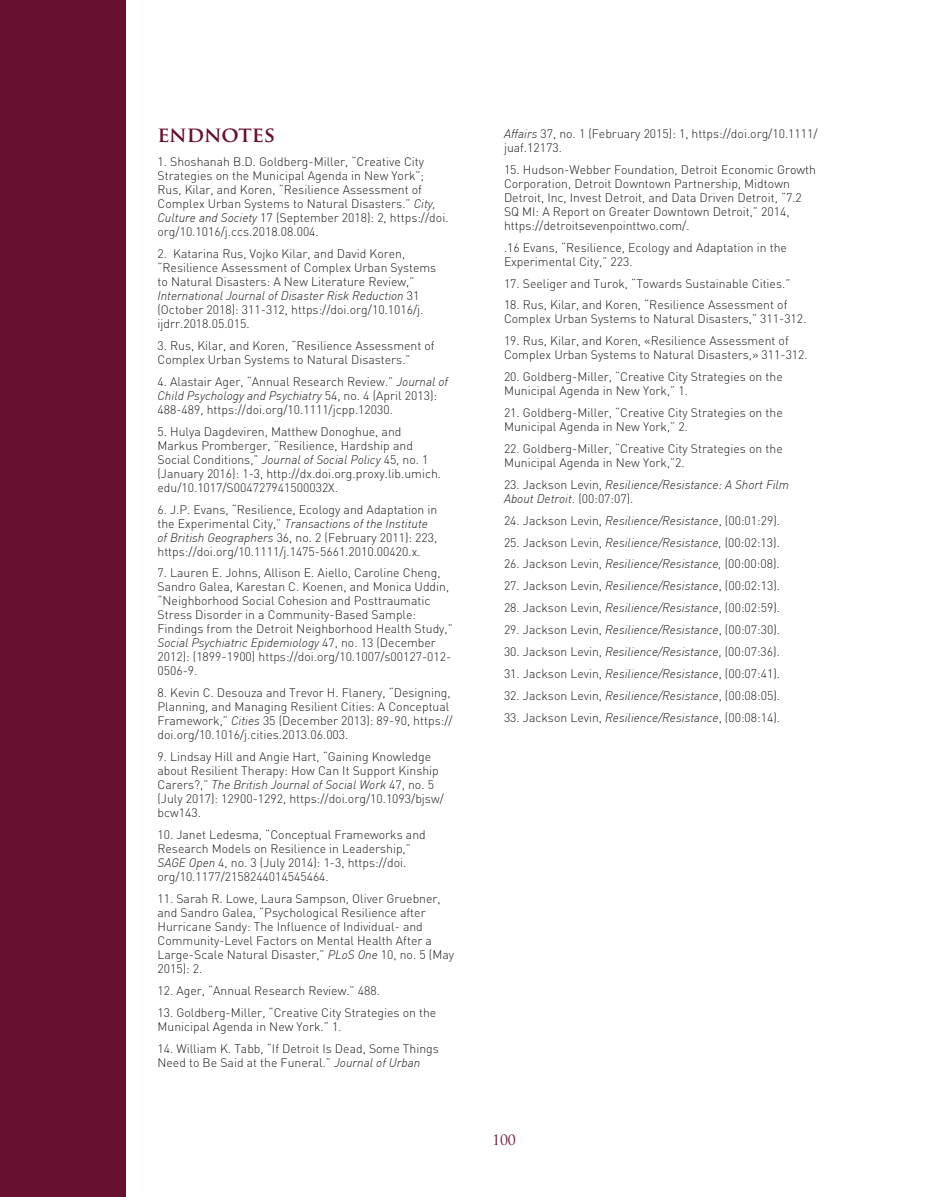
<style>
.page{position:relative;width:945px;height:1197px;background:#fff}
.page>*{position:absolute;margin:0;border:0;box-sizing:border-box;transform-origin:0 0}
.t1{font:700 21px "Trajan Pro";letter-spacing:-.01em;color:#670f30}
.t2{font:14px "Trajan Pro";color:#670f30}
.End_Notes{font:300 12.25px/14px "DIN";color:#1d1d1b}
.End_Notes-2{font:italic 300 12.25px/14px "DIN";color:#1d1d1b}
.s1{font-style:italic}
.s2{font-style:normal}
</style>
<div class="page">
<div style="left:0;top:0;width:126px;height:1197px;background:#670f30"></div>
<p class="t1" style="left:158px;top:121px;width:119px">ENDNOTES</p>
<p class="End_Notes" style="left:504px;top:126px;width:315px"><span class="s1">Affairs</span> 37, no. 1 (February 2015): 1, https://doi.org/10.1111/ juaf.12173.</p>
<p class="End_Notes" style="left:504px;top:162px;width:314px">15. Hudson-Webber Foundation, Detroit Economic Growth Corporation, Detroit Downtown Partnership, Midtown Detroit, Inc, Invest Detroit, and Data Driven Detroit, “7.2<br>SQ MI: A Report on Greater Downtown Detroit,” 2014, https://detroitsevenpointtwo.com/.</p>
<p class="End_Notes" style="left:504px;top:240px;width:285px">.16 Evans, “Resilience, Ecology and Adaptation in the<br>Experimental City,” 223.</p>
<p class="End_Notes" style="left:504px;top:276px;width:288px">17. Seeliger and Turok, “Towards Sustainable Cities.”</p>
<p class="End_Notes" style="left:504px;top:298px;width:304px">18. Rus, Kilar, and Koren, “Resilience Assessment of<br>Complex Urban Systems to Natural Disasters,” 311-312.</p>
<p class="End_Notes" style="left:504px;top:334px;width:305px">19. Rus, Kilar, and Koren, «Resilience Assessment of<br>Complex Urban Systems to Natural Disasters,» 311-312.</p>
<p class="End_Notes" style="left:504px;top:370px;width:280px">20. Goldberg-Miller, “Creative City Strategies on the<br>Municipal Agenda in New York,” 1.</p>
<p class="End_Notes" style="left:504px;top:406px;width:280px">21. Goldberg-Miller, “Creative City Strategies on the<br>Municipal Agenda in New York,” 2.</p>
<p class="End_Notes" style="left:504px;top:441px;width:280px">22. Goldberg-Miller, “Creative City Strategies on the<br>Municipal Agenda in New York,”2.</p>
<p class="End_Notes-2" style="left:504px;top:477px;width:287px"><span class="s2">23. Jackson Levin,</span> Resilience/Resistance: A Short Film<br>About Detroit<span class="s2">. (00:07:07).</span></p>
<p class="End_Notes" style="left:504px;top:513px;width:278px">24. Jackson Levin, <span class="s1">Resilience/Resistance</span>, (00:01:29).</p>
<p class="End_Notes" style="left:504px;top:535px;width:277px">25. Jackson Levin, <span class="s1">Resilience/Resistance,</span> (00:02:13).</p>
<p class="End_Notes" style="left:504px;top:557px;width:277px">26. Jackson Levin, <span class="s1">Resilience/Resistance,</span> (00:00:08).</p>
<p class="End_Notes" style="left:504px;top:579px;width:278px">27. Jackson Levin, <span class="s1">Resilience/Resistance</span>, (00:02:13).</p>
<p class="End_Notes" style="left:504px;top:601px;width:278px">28. Jackson Levin, <span class="s1">Resilience/Resistance</span>, (00:02:59).</p>
<p class="End_Notes" style="left:504px;top:623px;width:278px">29. Jackson Levin, <span class="s1">Resilience/Resistance</span>, (00:07:30).</p>
<p class="End_Notes" style="left:504px;top:644px;width:277px">30. Jackson Levin, <span class="s1">Resilience/Resistance</span>, (00:07:36).</p>
<p class="End_Notes" style="left:504px;top:666px;width:278px">31. Jackson Levin, <span class="s1">Resilience/Resistance</span>, (00:07:41).</p>
<p class="End_Notes" style="left:504px;top:688px;width:278px">32. Jackson Levin, <span class="s1">Resilience/Resistance</span>, (00:08:05).</p>
<p class="End_Notes" style="left:504px;top:710px;width:278px">33. Jackson Levin, <span class="s1">Resilience/Resistance</span>, (00:08:14).</p>
<p class="End_Notes" style="left:158px;top:155px;width:293px">1. Shoshanah B.D. Goldberg-Miller, “Creative City Strategies on the Municipal Agenda in New York”; Rus, Kilar, and Koren, “Resilience Assessment of Complex Urban Systems to Natural Disasters.” <span class="s1">City, Culture and Society</span> 17 (September 2018): 2, https://doi. org/10.1016/j.ccs.2018.08.004.</p>
<p class="End_Notes" style="left:158px;top:247px;width:280px">2. Katarina Rus, Vojko Kilar, and David Koren, “Resilience Assessment of Complex Urban Systems to Natural Disasters: A New Literature Review,” <span class="s1">International Journal of Disaster Risk Reduction</span> 31 (October 2018): 311-312, https://doi.org/10.1016/j. ijdrr.2018.05.015.</p>
<p class="End_Notes" style="left:158px;top:338px;width:279px">3. Rus, Kilar, and Koren, “Resilience Assessment of<br>Complex Urban Systems to Natural Disasters.”</p>
<p class="End_Notes" style="left:158px;top:374px;width:292px">4. Alastair Ager, “Annual Research Review.” <span class="s1">Journal of<br>Child Psychology and Psychiatry</span> 54, no. 4 (April 2013):<br>488-489, https://doi.org/10.1111/jcpp.12030.</p>
<p class="End_Notes" style="left:158px;top:424px;width:285px">5. Hulya Dagdeviren, Matthew Donoghue, and Markus Promberger, “Resilience, Hardship and Social Conditions,” <span class="s1">Journal of Social Policy</span> 45, no. 1 (January 2016): 1-3, http://dx.doi.org.proxy.lib.umich. edu/10.1017/S004727941500032X.</p>
<p class="End_Notes" style="left:158px;top:502px;width:281px">6. J.P. Evans, “Resilience, Ecology and Adaptation in the Experimental City,” <span class="s1">Transactions of the Institute of British Geographers</span> 36, no. 2 (February 2011): 223, https://doi.org/10.1111/j.1475-5661.2010.00420.x.</p>
<p class="End_Notes" style="left:158px;top:566px;width:297px">7. Lauren E. Johns, Allison E. Aiello, Caroline Cheng, Sandro Galea, Karestan C. Koenen, and Monica Uddin, “Neighborhood Social Cohesion and Posttraumatic Stress Disorder in a Community-Based Sample:<br>Findings from the Detroit Neighborhood Health Study,” <span class="s1">Social Psychiatric Epidemiology</span> 47, no. 13 (December 2012): (1899-1900) https://doi.org/10.1007/s00127-012- 0506-9.</p>
<p class="End_Notes" style="left:158px;top:686px;width:297px">8. Kevin C. Desouza and Trevor H. Flanery, “Designing, Planning, and Managing Resilient Cities: A Conceptual Framework,” <span class="s1">Cities</span> 35 (December 2013): 89-90, https:// doi.org/10.1016/j.cities.2013.06.003.</p>
<p class="End_Notes" style="left:158px;top:750px;width:288px">9. Lindsay Hill and Angie Hart, “Gaining Knowledge about Resilient Therapy: How Can It Support Kinship Carers?,” <span class="s1">The British Journal of Social Work</span> 47, no. 5 (July 2017): 12900-1292, https://doi.org/10.1093/bjsw/ bcw143.</p>
<p class="End_Notes" style="left:158px;top:828px;width:270px">10. Janet Ledesma, “Conceptual Frameworks and Research Models on Resilience in Leadership,” <span class="s1">SAGE Open</span> 4, no. 3 (July 2014): 1-3, https://doi. org/10.1177/2158244014545464.</p>
<p class="End_Notes" style="left:158px;top:891px;width:298px">11. Sarah R. Lowe, Laura Sampson, Oliver Gruebner, and Sandro Galea, “Psychological Resilience after Hurricane Sandy: The Influence of Individual- and Community-Level Factors on Mental Health After a Large-Scale Natural Disaster,” <span class="s1">PLoS One</span> 10, no. 5 (May 2015): 2.</p>
<p class="End_Notes" style="left:158px;top:983px;width:224px">12. Ager, “Annual Research Review.” 488.</p>
<p class="End_Notes" style="left:158px;top:1005px;width:280px">13. Goldberg-Miller, “Creative City Strategies on the<br>Municipal Agenda in New York.” 1.</p>
<p class="End_Notes" style="left:158px;top:1041px;width:283px">14. William K. Tabb, “If Detroit Is Dead, Some Things<br>Need to Be Said at the Funeral.” <span class="s1">Journal of Urban</span></p>
<p class="t2" style="left:492px;top:1131px;width:25px">100</p>
</div>
